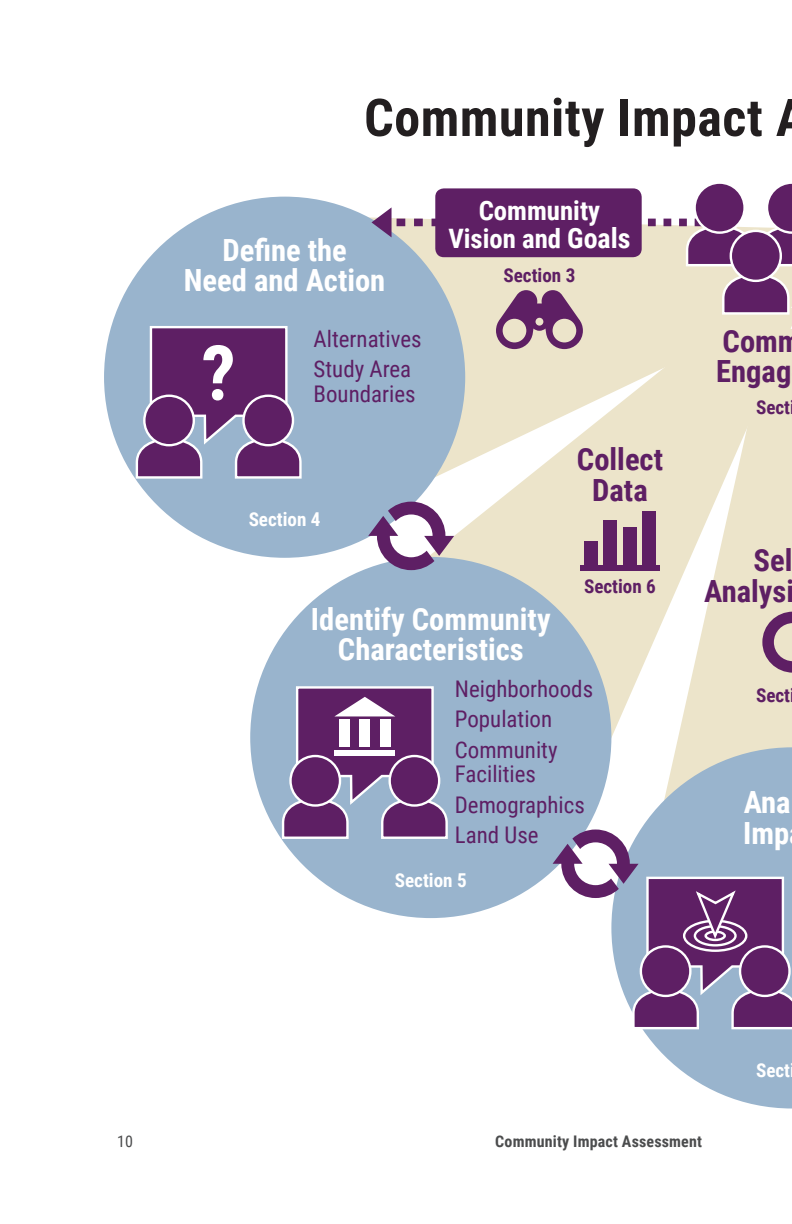
<style>
.page{position:relative;width:792px;height:1224px;background:#fff}
.page>*{position:absolute;margin:0;border:0;box-sizing:border-box;transform-origin:0 0}
.t1{font:700 76.4px "Roboto Condensed";color:#fff}
.Section_title{font:700 52px "Roboto Condensed";letter-spacing:.01em;color:#231f20}
.t2{font:700 30.6px/30.6px "Roboto Condensed";color:#fff;text-align:center}
.t3{font:700 30.6px/30.6px "Roboto Condensed";color:#5e1f64;text-align:center}
.t4{font:700 26.8px/28px "Roboto Condensed";color:#fff;text-align:center}
.t5{font:23px/24.8px "Roboto Condensed";color:#5e1f64}
.t6{font:700 19.2px "Roboto Condensed";color:#5e1f64}
.t7{font:700 19.2px "Roboto Condensed";color:#fff}
.t8{font:700 16px "Roboto Condensed";letter-spacing:.01em;color:#4b4c4d}
.t9{font:16px "Roboto Condensed";color:#4b4c4d}
.s1{font-size:28px}
</style>
<div class="page">
<div style="left:366px;top:216px;width:251px;height:74px;background:#ece4ca"></div>
<svg style="left:418px;top:290px;width:374px;height:485px;fill:#ece4ca"></svg>
<div style="left:104px;top:197px;width:361px;height:361px;background:#99b4cd;border-radius:50%"></div>
<div style="left:250px;top:557px;width:361px;height:361px;background:#99b4cd;border-radius:50%"></div>
<svg style="left:611px;top:747px;width:181px;height:362px;fill:#99b4cd"></svg>
<svg style="left:368px;top:502px;width:86px;height:68px"></svg>
<svg style="left:762px;top:612px;width:30px;height:78px;background:#b79aa4"></svg>
<div style="left:585px;top:542px;width:13px;height:26px;background:#5e1f64"></div>
<div style="left:604px;top:521px;width:13px;height:47px;background:#5e1f64"></div>
<div style="left:623px;top:528px;width:13px;height:40px;background:#5e1f64"></div>
<div style="left:642px;top:511px;width:13px;height:57px;background:#5e1f64"></div>
<div style="left:580px;top:565px;width:80px;height:5px;background:#5e1f64"></div>
<svg style="left:372px;top:207px;width:63px;height:30px"></svg>
<svg style="left:617px;top:183px;width:175px;height:336px;background:#dccfc3"></svg>
<div style="left:731px;top:231px;width:50px;height:50px;background:#5e1f64;border-radius:50%"></div>
<div style="left:730px;top:230px;width:52px;height:52px;border:2px solid #fff;border-radius:50%"></div>
<svg style="left:553px;top:830px;width:239px;height:201px"></svg>
<svg style="left:281px;top:686px;width:167px;height:154px"></svg>
<div style="left:334px;top:750px;width:61px;height:6px;background:#fff"></div>
<div style="left:360px;top:720px;width:10px;height:27px;background:#fff"></div>
<div style="left:339px;top:720px;width:11px;height:27px;background:#fff"></div>
<div style="left:380px;top:720px;width:10px;height:27px;background:#fff"></div>
<svg style="left:134px;top:326px;width:168px;height:154px"></svg>
<div style="left:144px;top:396px;width:50px;height:49px;background:#5e1f64;border-radius:50%"></div>
<div style="left:143px;top:395px;width:52px;height:51px;border:2px solid #fff;border-radius:50%"></div>
<div style="left:244px;top:396px;width:49px;height:49px;background:#5e1f64;border-radius:50%"></div>
<div style="left:242px;top:395px;width:52px;height:51px;border:2px solid #fff;border-radius:50%"></div>
<div style="left:435px;top:188px;width:207px;height:69px;background:#5e1f64;border-radius:9px"></div>
<svg style="left:496px;top:290px;width:87px;height:59px;background:#a17d94"></svg>
<p class="Section_title" style="left:364px;top:81px;width:444px">Community Impact A</p>
<p class="t2" style="left:184px;top:233px;width:203px">Define the<br>Need and Action</p>
<p class="t1" style="left:202px;top:319px;width:36px">?</p>
<p class="t5" style="left:314px;top:326px;width:109px">Alternatives</p>
<p class="t5" style="left:314px;top:356px;width:103px">Study Area<br>Boundaries</p>
<p class="t7" style="left:249px;top:506px;width:73px">Section 4</p>
<p class="t4" style="left:448px;top:195px;width:184px">Community<br>Vision and <span class="s1">Goals</span></p>
<p class="t6" style="left:503px;top:262px;width:73px">Section 3</p>
<p class="t3" style="left:577px;top:443px;width:88px">Collect<br>Data</p>
<p class="t6" style="left:584px;top:572px;width:73px">Section 6</p>
<p class="t2" style="left:311px;top:603px;width:241px">Identify Community<br>Characteristics</p>
<p class="t5" style="left:455px;top:675px;width:140px">Neighborhoods</p>
<p class="t5" style="left:455px;top:706px;width:99px">Population</p>
<p class="t5" style="left:455px;top:736px;width:104px">Community<br>Facilities</p>
<p class="t5" style="left:455px;top:791px;width:132px">Demographics</p>
<p class="t5" style="left:455px;top:822px;width:85px">Land Use</p>
<p class="t7" style="left:395px;top:867px;width:73px">Section 5</p>
<p class="t3" style="left:716px;top:324px;width:86px;text-align:left">Comm<br>Engag</p>
<p class="t6" style="left:756px;top:393px;width:36px">Sect</p>
<p class="t3" style="left:704px;top:544px;width:91px;text-align:right">Sel<br>Analysi</p>
<p class="t6" style="left:756px;top:682px;width:36px">Sect</p>
<p class="t2" style="left:743px;top:786px;width:49px;text-align:left">Ana<br>Imp</p>
<p class="t7" style="left:756px;top:1056px;width:36px">Sect</p>
<p class="t9" style="left:117px;top:1130px;width:17px">10</p>
<p class="t8" style="left:495px;top:1130px;width:208px">Community Impact Assessment</p>
</div>
